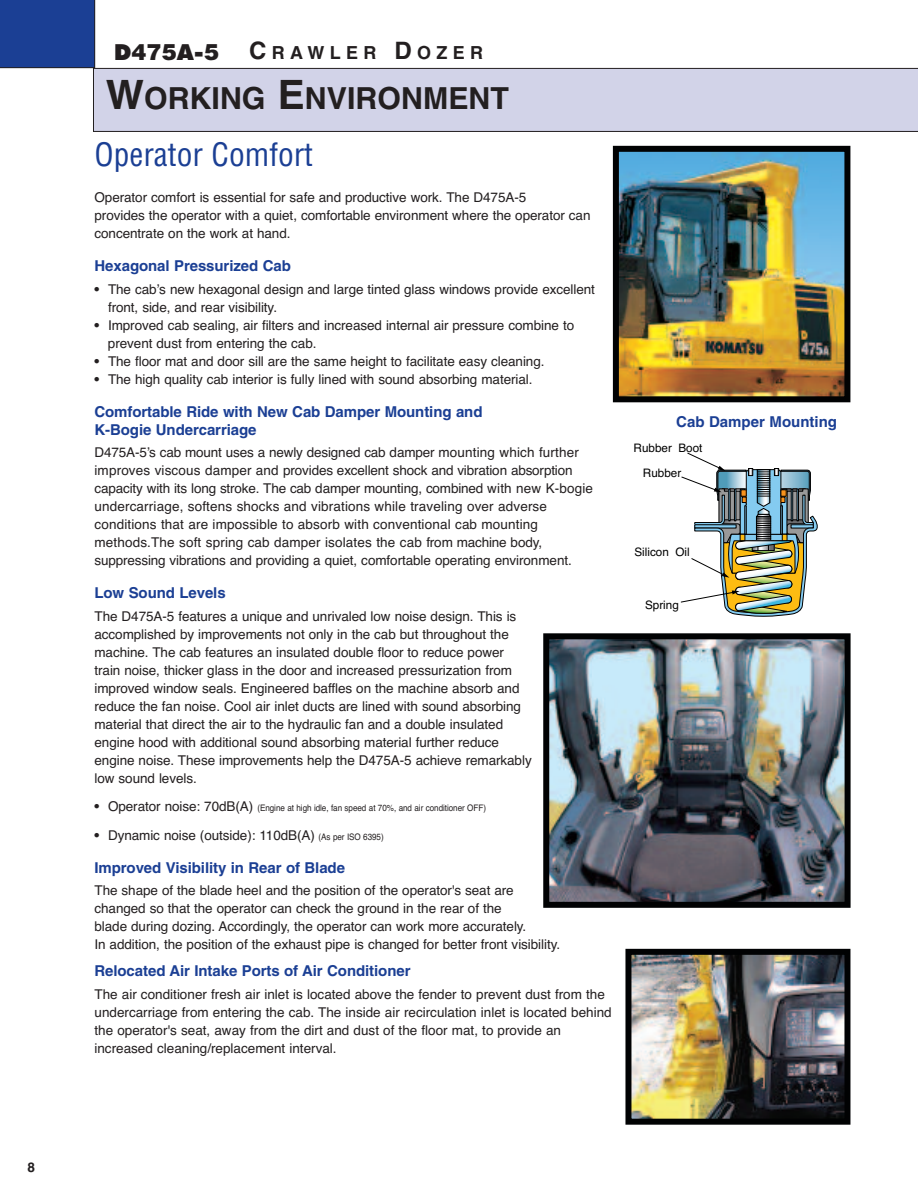
<style>
.page{position:relative;width:918px;height:1188px;background:#fff}
.page>*{position:absolute;margin:0;border:0;box-sizing:border-box;transform-origin:0 0}
.t1{font:condensed 31.5px "Helvetica";color:#1b3f94}
.t2{font:700 30.3px "Helvetica";color:#231f20}
.t3{font:21px "Komatsu VI";color:#231f20}
.t4{font:700 18px "Helvetica";letter-spacing:.295em;color:#231f20}
.t5{font:700 15px/18px "Helvetica";letter-spacing:-.005em;color:#1b3f94}
.t6{font:13.5px/18px "Helvetica";letter-spacing:-.005em;color:#231f20}
.t7{font:700 13.5px "Helvetica";color:#231f20}
.t8{font:11.7px "Helvetica";color:#000}
.t9{font:9px "Helvetica";letter-spacing:-.005em;color:#231f20;scale:.9 1}
.s1{font-size:24px}
.s2{font-size:40.5px}
.s3{font-weight:700}
.s4{font-weight:700;font-size:13.5px}
.s5{font-size:13.5px}
.s6{font-size:9px}
</style>
<div class="page">
<div style="left:0;top:0;width:95px;height:68px;background:#1b3f94"></div>
<div style="left:93px;top:68px;width:825px;height:64px;background:#d2d3e8"></div>
<img style="left:620px;top:153px;width:223px;height:242px">
<div style="left:613px;top:146px;width:237px;height:256px;border:6px solid #010203"></div>
<img style="left:550px;top:640px;width:294px;height:261px">
<div style="left:543px;top:633px;width:308px;height:275px;border:6px solid #010203"></div>
<svg style="left:681px;top:453px;width:137px;height:164px"></svg>
<img style="left:632px;top:956px;width:211px;height:162px">
<div style="left:625px;top:949px;width:225px;height:176px;border:6px solid #010203"></div>
<p class="t7" style="left:28px;top:1162px;width:9px">8</p>
<h3 class="t3" style="left:114px;top:43px;width:106px">D475A-5</h3>
<h3 class="t4" style="left:249px;top:46px;width:236px"><span class="s1">C</span>RAWLER <span class="s1">D</span>OZER</h3>
<h2 class="t2" style="left:106px;top:88px;width:405px"><span class="s2">W</span>ORKING <span class="s2">E</span>NVIRONMENT</h2>
<h1 class="t1" style="left:94px;top:137px;width:220px">Operator Comfort</h1>
<p class="t6" style="left:94px;top:189px;width:498px">Operator comfort is essential for safe and productive work. The D475A-5<br>provides the operator with a quiet, comfortable environment where the operator can concentrate on the work at hand.</p>
<p class="t5" style="left:94px;top:259px;width:198px">Hexagonal Pressurized Cab</p>
<p class="t6" style="left:108px;top:280px;width:489px;text-indent:-14px"><span class="s3">•</span> The cab’s new hexagonal design and large tinted glass windows provide excellent front, side, and rear visibility.</p>
<p class="t6" style="left:108px;top:316px;width:468px;text-indent:-13px"><span class="s3">•</span> Improved cab sealing, air filters and increased internal air pressure combine to prevent dust from entering the cab.</p>
<p class="t6" style="left:94px;top:352px;width:452px"><span class="s3">•</span> The floor mat and door sill are the same height to facilitate easy cleaning.</p>
<p class="t6" style="left:94px;top:370px;width:440px"><span class="s3">•</span> The high quality cab interior is fully lined with sound absorbing material.</p>
<p class="t5" style="left:94px;top:404px;width:390px">Comfortable Ride with New Cab Damper Mounting and<br>K-Bogie Undercarriage</p>
<p class="t6" style="left:94px;top:444px;width:500px">D475A-5’s cab mount uses a newly designed cab damper mounting which further improves viscous damper and provides excellent shock and vibration absorption capacity with its long stroke. The cab damper mounting, combined with new K-bogie undercarriage, softens shocks and vibrations while traveling over adverse conditions that are impossible to absorb with conventional cab mounting methods.The soft spring cab damper isolates the cab from machine body, suppressing vibrations and providing a quiet, comfortable operating environment.</p>
<p class="t5" style="left:94px;top:586px;width:133px">Low Sound Levels</p>
<p class="t6" style="left:94px;top:607px;width:439px">The D475A-5 features a unique and unrivaled low noise design. This is accomplished by improvements not only in the cab but throughout the machine. The cab features an insulated double floor to reduce power train noise, thicker glass in the door and increased pressurization from improved window seals. Engineered baffles on the machine absorb and reduce the fan noise. Cool air inlet ducts are lined with sound absorbing material that direct the air to the hydraulic fan and a double insulated engine hood with additional sound absorbing material further reduce engine noise. These improvements help the D475A-5 achieve remarkably low sound levels.</p>
<p class="t9" style="left:94px;top:803px;width:437px"><span class="s4">•</span> <span class="s5">Operator noise: 70dB(A)</span> (Engine at high idle, fan speed at 70%, and air conditioner OFF)</p>
<p class="t6" style="left:94px;top:826px;width:291px"><span class="s3">•</span> Dynamic noise (outside): 110dB(A) <span class="s6">(As per ISO 6395)</span></p>
<p class="t5" style="left:94px;top:860px;width:252px">Improved Visibility in Rear of Blade</p>
<p class="t6" style="left:94px;top:882px;width:467px">The shape of the blade heel and the position of the operator's seat are changed so that the operator can check the ground in the rear of the<br>blade during dozing. Accordingly, the operator can work more accurately.<br>In addition, the position of the exhaust pipe is changed for better front visibility.</p>
<p class="t5" style="left:94px;top:964px;width:318px">Relocated Air Intake Ports of Air Conditioner</p>
<p class="t6" style="left:94px;top:985px;width:519px">The air conditioner fresh air inlet is located above the fender to prevent dust from the undercarriage from entering the cab. The inside air recirculation inlet is located behind the operator's seat, away from the dirt and dust of the floor mat, to provide an increased cleaning/replacement interval.</p>
<p class="t5" style="left:676px;top:414px;width:162px">Cab Damper Mounting</p>
<p class="t8" style="left:634px;top:441px;width:70px">Rubber Boot</p>
<p class="t8" style="left:643px;top:466px;width:40px">Rubber</p>
<p class="t8" style="left:634px;top:546px;width:57px">Silicon Oil</p>
<p class="t8" style="left:645px;top:598px;width:35px">Spring</p>
</div>
